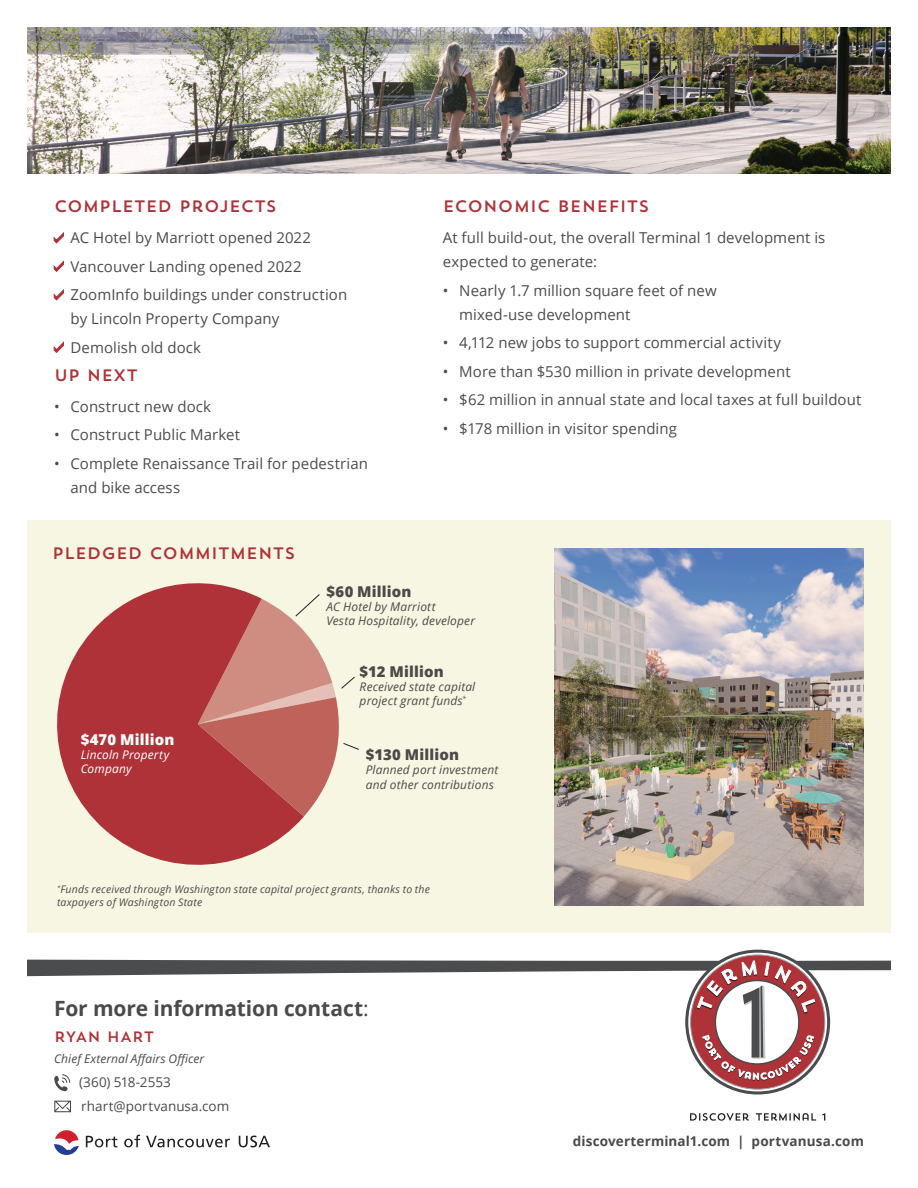
<style>
.page{position:relative;width:918px;height:1188px;background:#fff}
.page>*{position:absolute;margin:0;border:0;box-sizing:border-box;transform-origin:0 0}
.t1{font:700 21px "Open Sans";letter-spacing:-.005em;color:#4e4949}
.t2{font:16.5px "Trend Sans One";color:#ae3238}
.Bullet{font:15px/24px "Open Sans";letter-spacing:.005em;color:#4d4b4b}
.t3{font:15px "Trend Sans One";letter-spacing:-.005em;color:#ae3238}
.t4{font:800 14.85px "Open Sans";letter-spacing:.01em;color:#4e4949}
.t5{font:800 14.85px "Open Sans";letter-spacing:.01em;color:#fff}
.t6{font:700 13.5px "Open Sans";letter-spacing:.01em;color:#4e4949}
.t7{font:13.5px "Open Sans";color:#4e4949}
.t8{font:italic 12px/14.4px "Open Sans";letter-spacing:.015em;color:#4e4949}
.t9{font:italic 12px/14.4px "Open Sans";letter-spacing:.015em;color:#fff}
.t10{font:italic 10.5px/12.6px "Open Sans";letter-spacing:.02em;color:#4e4949}
.s1{font-weight:400}
</style>
<div class="page">
<div style="left:27px;top:521px;width:864px;height:412px;background:#f6f6e2"></div>
<svg style="left:54px;top:233px;width:10px;height:10px"></svg>
<svg style="left:54px;top:261px;width:10px;height:11px"></svg>
<svg style="left:54px;top:290px;width:10px;height:10px"></svg>
<svg style="left:54px;top:342px;width:10px;height:11px"></svg>
<svg style="left:54px;top:1101px;width:17px;height:11px"></svg>
<svg style="left:54px;top:1130px;width:63px;height:25px"></svg>
<svg style="left:124px;top:1135px;width:16px;height:12px"></svg>
<svg style="left:146px;top:1136px;width:84px;height:11px"></svg>
<svg style="left:239px;top:1136px;width:31px;height:11px"></svg>
<svg style="left:27px;top:960px;width:864px;height:131px"></svg>
<svg style="left:690px;top:1113px;width:135px;height:8px"></svg>
<img style="left:554px;top:548px;width:310px;height:358px">
<img style="left:27px;top:27px;width:864px;height:147px">
<svg style="left:57px;top:583px;width:247px;height:282px;fill:#ae3238"></svg>
<svg style="left:198px;top:593px;width:161px;height:223px"></svg>
<h1 class="t2" style="left:54px;top:196px;width:225px">COMPLETED PROJECTS</h1>
<p class="Bullet" style="left:71px;top:225px;width:242px">AC Hotel by Marriott opened 2022</p>
<p class="Bullet" style="left:71px;top:254px;width:233px">Vancouver Landing opened 2022</p>
<p class="Bullet" style="left:70px;top:282px;width:278px">ZoomInfo buildings under construction by Lincoln Property Company</p>
<p class="Bullet" style="left:71px;top:335px;width:132px">Demolish old dock</p>
<h1 class="t2" style="left:54px;top:365px;width:86px">UP NEXT</h1>
<p class="Bullet" style="left:54px;top:394px;width:159px">• Construct new dock</p>
<p class="Bullet" style="left:54px;top:423px;width:188px">• Construct Public Market</p>
<p class="Bullet" style="left:71px;top:451px;width:299px;text-indent:-17px">• Complete Renaissance Trail for pedestrian and bike access</p>
<h1 class="t2" style="left:52px;top:543px;width:245px">PLEDGED COMMITMENTS</h1>
<h1 class="t2" style="left:443px;top:196px;width:208px">ECONOMIC BENEFITS</h1>
<p class="Bullet" style="left:443px;top:225px;width:384px">At full build-out, the overall Terminal 1 development is expected to generate:</p>
<p class="Bullet" style="left:459px;top:278px;width:259px;text-indent:-17px">• Nearly 1.7 million square feet of new mixed-use development</p>
<p class="Bullet" style="left:443px;top:330px;width:340px">• 4,112 new jobs to support commercial activity</p>
<p class="Bullet" style="left:443px;top:359px;width:349px">• More than $530 million in private development</p>
<p class="Bullet" style="left:443px;top:387px;width:420px">• $62 million in annual state and local taxes at full buildout</p>
<p class="Bullet" style="left:443px;top:416px;width:236px">• $178 million in visitor spending</p>
<p class="t5" style="left:81px;top:728px;width:95px">$470 Million</p>
<p class="t9" style="left:81px;top:747px;width:90px">Lincoln Property<br>Company</p>
<p class="t4" style="left:326px;top:580px;width:87px">$60 Million</p>
<p class="t8" style="left:326px;top:599px;width:150px">AC Hotel by Marriott<br>Vesta Hospitality, developer</p>
<p class="t4" style="left:360px;top:660px;width:86px">$12 Million</p>
<p class="t8" style="left:360px;top:679px;width:117px">Received state capital project grant funds<sup>*</sup></p>
<p class="t4" style="left:366px;top:743px;width:95px">$130 Million</p>
<p class="t8" style="left:366px;top:762px;width:134px">Planned port investment and other contributions</p>
<p class="t10" style="left:57px;top:883px;width:375px"><sup>*</sup>Funds received through Washington state capital project grants, thanks to the taxpayers of Washington State</p>
<p class="t1" style="left:54px;top:993px;width:316px">For more information contact<span class="s1">:</span></p>
<p class="t3" style="left:54px;top:1027px;width:102px">RYAN HART</p>
<p class="t8" style="left:54px;top:1051px;width:151px">Chief External Affairs Officer</p>
<p class="t7" style="left:79px;top:1073px;width:93px">(360) 518-2553</p>
<p class="t7" style="left:81px;top:1097px;width:150px">rhart@portvanusa.com</p>
<p class="t6" style="left:573px;top:1131px;width:293px">discoverterminal1.com | portvanusa.com</p>
</div>
